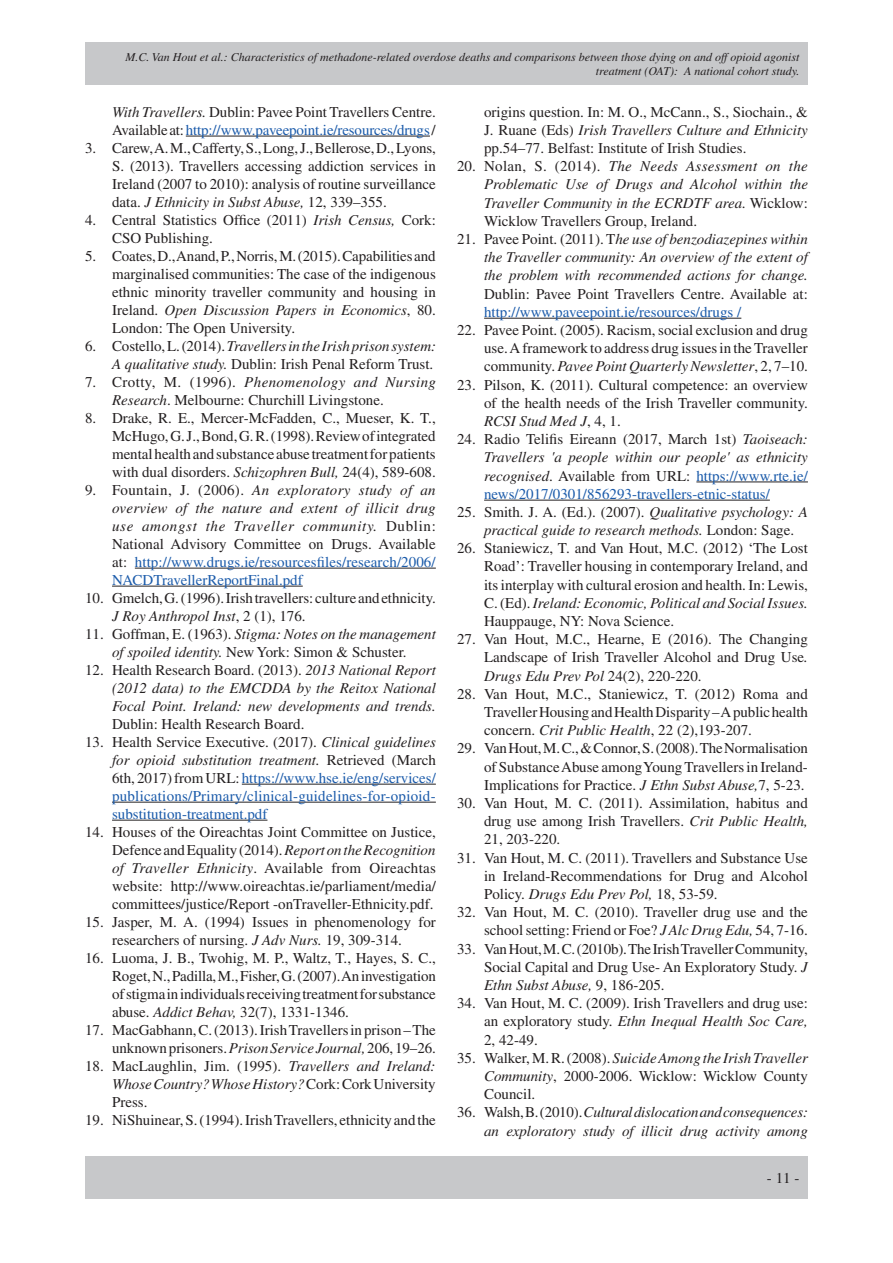
<style>
.page{position:relative;width:893px;height:1263px;background:#fff}
.page>*{position:absolute;margin:0;border:0;box-sizing:border-box;transform-origin:0 0}
.t1{font:15px/18.1px "Times LT Std";color:#231f20;text-align:justify}
.t2{font:italic 15px/18.1px "Times LT Std";color:#231f20;text-align:justify}
.t3{font:15px/18px "Times LT Std";color:#1b5baa;text-align:justify}
.t4{font:italic 12px/14.4px "Times LT Std";color:#231f20;text-align:right}
.s1{font-style:italic}
.s2{font-style:normal}
.s3{font-style:normal;color:#1b5baa}
.s4{color:#1b5baa}
.s5{color:#231f20}
.s6{font-style:italic;color:#231f20}
</style>
<div class="page">
<div style="left:85px;top:1157px;width:723px;height:42px;background:#c7c8ca"></div>
<div style="left:85px;top:43px;width:723px;height:42px;background:#c7c8ca"></div>
<hr style="left:484px;top:318px;width:257px;height:1px;background:#231f20">
<hr style="left:696px;top:482px;width:112px;height:1px;background:#231f20">
<hr style="left:484px;top:500px;width:286px;height:1px;background:#231f20">
<hr style="left:186px;top:136px;width:244px;height:1px;background:#231f20">
<hr style="left:135px;top:568px;width:301px;height:1px;background:#231f20">
<hr style="left:112px;top:586px;width:191px;height:1px;background:#231f20">
<hr style="left:242px;top:784px;width:194px;height:1px;background:#231f20">
<hr style="left:112px;top:802px;width:324px;height:1px;background:#231f20">
<hr style="left:112px;top:820px;width:155px;height:1px;background:#231f20">
<p class="t4" style="left:125px;top:49px;width:676px">M.C. Van Hout et al.: Characteristics of methadone-related overdose deaths and comparisons between those dying on and off opioid agonist treatment (OAT): A national cohort study.</p>
<p class="t1" style="left:484px;top:102px;width:325px">origins question. In: M. O., McCann., S., Siochain., &amp; J. Ruane (Eds) <span class="s1">Irish Travellers Culture and Ethnicity </span>pp.54–77. Belfast: Institute of Irish Studies.</p>
<p class="t2" style="left:484px;top:157px;width:325px;text-indent:-27px"><span class="s2">20. Nolan, S. (2014).</span> The Needs Assessment on the Problematic Use of Drugs and Alcohol within the Traveller Community in the ECRDTF area. <span class="s2">Wicklow:<br>Wicklow Travellers Group, Ireland.</span></p>
<p class="t2" style="left:484px;top:230px;width:325px;text-indent:-27px"><span class="s2">21. Pavee Point. (2011). T</span>he use of benzodiazepines within the Traveller community: An overview of the extent of the problem with recommended actions for change.</p>
<p class="t1" style="left:484px;top:284px;width:325px">Dublin: Pavee Point Travellers Centre. Available at:</p>
<p class="t3" style="left:484px;top:303px;width:259px">http://www.paveepoint.ie/resources/drugs /</p>
<p class="t1" style="left:484px;top:321px;width:325px;text-indent:-27px">22. Pavee Point. (2005). Racism, social exclusion and drug use. A framework to address drug issues in the Traveller community. <span class="s1">Pavee Point Quarterly Newsletter</span>, 2, 7–10.</p>
<p class="t1" style="left:484px;top:375px;width:325px;text-indent:-27px">23. Pilson, K. (2011). Cultural competence: an overview of the health needs of the Irish Traveller community.<br><span class="s1">RCSI Stud Med J</span>, 4, 1.</p>
<p class="t2" style="left:484px;top:430px;width:325px;text-indent:-27px"><span class="s2">24. Radio Telifis Eireann (2017, March 1st)</span> Taoiseach:<br>Travellers 'a people within our people' as ethnicity recognised<span class="s2">. Available from URL:</span> <span class="s3">https://www.rte.ie/ news/2017/0301/856293-travellers-etnic-status/</span></p>
<p class="t2" style="left:484px;top:503px;width:325px;text-indent:-27px"><span class="s2">25. Smith. J. A. (Ed.). (2007).</span> Qualitative psychology: A practical guide to research methods. <span class="s2">London: Sage.</span></p>
<p class="t1" style="left:484px;top:539px;width:325px;text-indent:-27px">26. Staniewicz, T. and Van Hout, M.C. (2012) ‘The Lost Road’: Traveller housing in contemporary Ireland, and its interplay with cultural erosion and health. In: Lewis, C. (Ed). <span class="s1">Ireland: Economic, Political and Social Issues.<br></span>Hauppauge, NY: Nova Science.</p>
<p class="t1" style="left:484px;top:630px;width:325px;text-indent:-27px">27. Van Hout, M.C., Hearne, E (2016). The Changing Landscape of Irish Traveller Alcohol and Drug Use<span class="s1">.<br>Drugs Edu Prev Pol</span> 24(2), 220-220.</p>
<p class="t1" style="left:484px;top:685px;width:325px;text-indent:-27px">28. Van Hout, M.C., Staniewicz, T. (2012) Roma and Traveller Housing and Health Disparity – A public health concern. <span class="s1">Crit Public Health</span>, 22 (2),193-207.</p>
<p class="t1" style="left:484px;top:739px;width:325px;text-indent:-27px">29. Van Hout, M. C., &amp; Connor, S. (2008). The Normalisation of Substance Abuse among Young Travellers in Ireland-Implications for Practice. <span class="s1">J Ethn Subst Abuse,</span>7, 5-23.</p>
<p class="t1" style="left:484px;top:794px;width:325px;text-indent:-27px">30. Van Hout, M. C. (2011). Assimilation, habitus and drug use among Irish Travellers. <span class="s1">Crit Public Health, </span>21, 203-220.</p>
<p class="t1" style="left:484px;top:848px;width:325px;text-indent:-27px">31. Van Hout, M. C. (2011). Travellers and Substance Use in Ireland-Recommendations for Drug and Alcohol Policy. <span class="s1">Drugs Edu Prev Pol,</span> 18, 53-59.</p>
<p class="t1" style="left:457px;top:903px;width:352px;text-align:right">32. Van Hout, M. C. (2010). Traveller drug use and the school setting: Friend or Foe? <span class="s1">J Alc Drug Edu,</span> 54, 7-16.</p>
<p class="t1" style="left:484px;top:939px;width:325px;text-indent:-27px">33. Van Hout, M. C. (2010b). The Irish Traveller Community, Social Capital and Drug Use- An Exploratory Study. <span class="s1">J Ethn Subst Abuse,</span> 9, 186-205.</p>
<p class="t1" style="left:484px;top:994px;width:325px;text-indent:-27px">34. Van Hout, M. C. (2009). Irish Travellers and drug use: an exploratory study. <span class="s1">Ethn Inequal Health Soc Care, </span>2, 42-49.</p>
<p class="t1" style="left:484px;top:1049px;width:325px;text-indent:-27px">35. Walker, M. R. (2008). <span class="s1">Suicide Among the Irish Traveller Community</span>, 2000-2006. Wicklow: Wicklow County Council.</p>
<p class="t2" style="left:457px;top:1103px;width:352px;text-align:right"><span class="s2">36. Walsh, B. (2010).</span> Cultural dislocation and consequences: an exploratory study of illicit drug activity among</p>
<p class="t1" style="left:112px;top:102px;width:325px"><span class="s1">With Travellers.</span> Dublin: Pavee Point Travellers Centre.<br>Available at: <span class="s4">http://www.paveepoint.ie/resources/drugs</span> /</p>
<p class="t1" style="left:112px;top:138px;width:325px;text-indent:-27px">3. Carew, A. M., Cafferty, S., Long, J., Bellerose, D., Lyons, S. (2013). Travellers accessing addiction services in Ireland (2007 to 2010): analysis of routine surveillance data. <span class="s1">J Ethnicity in Subst Abuse,</span> 12, 339–355.</p>
<p class="t1" style="left:112px;top:210px;width:325px;text-indent:-27px">4. Central Statistics Office (2011) <span class="s1">Irish Census,</span> Cork:<br>CSO Publishing.</p>
<p class="t1" style="left:112px;top:246px;width:325px;text-indent:-27px">5. Coates, D., Anand, P., Norris, M. (2015). Capabilities and marginalised communities: The case of the indigenous ethnic minority traveller community and housing in Ireland. <span class="s1">Open Discussion Papers in Economics</span>, 80.<br>London: The Open University.</p>
<p class="t2" style="left:85px;top:337px;width:353px;text-align:right"><span class="s2">6. Costello, L. (2014).</span> Travellers in the Irish prison system:<br>A qualitative study. <span class="s2">Dublin: Irish Penal Reform Trust.</span></p>
<p class="t1" style="left:112px;top:372px;width:326px;text-indent:-27px">7. Crotty, M. (1996). <span class="s1">Phenomenology and Nursing<br>Research</span>. Melbourne: Churchill Livingstone.</p>
<p class="t1" style="left:112px;top:408px;width:325px;text-indent:-27px">8. Drake, R. E., Mercer-McFadden, C., Mueser, K. T., McHugo, G. J., Bond, G. R. (1998). Review of integrated mental health and substance abuse treatment for patients with dual disorders. <span class="s1">Schizophren Bull,</span> 24(4), 589-608.</p>
<p class="t2" style="left:112px;top:481px;width:325px;text-indent:-27px"><span class="s2">9. Fountain, J. (2006).</span> An exploratory study of an overview of the nature and extent of illicit drug use amongst the Traveller community. <span class="s2">Dublin:<br>National Advisory Committee on Drugs. Available at:</span> <span class="s3">http://www.drugs.ie/resourcesfiles/research/2006/ NACDTravellerReportFinal.pdf</span></p>
<p class="t1" style="left:112px;top:588px;width:325px;text-indent:-27px">10. Gmelch, G. (1996). Irish travellers: culture and ethnicity.<br><span class="s1">J Roy Anthropol Inst</span>, 2 (1), 176.</p>
<p class="t2" style="left:85px;top:625px;width:352px;text-align:center"><span class="s2">11. Goffman, E. (1963).</span> Stigma: Notes on the management of spoiled identity. <span class="s2">New York: Simon &amp; Schuster.</span></p>
<p class="t2" style="left:112px;top:661px;width:325px;text-indent:-27px"><span class="s2">12. Health Research Board. (2013).</span> 2013 National Report (2012 data) to the EMCDDA by the Reitox National Focal Point. Ireland: new developments and trends.</p>
<p class="t1" style="left:112px;top:714px;width:194px">Dublin: Health Research Board.</p>
<p class="t3" style="left:112px;top:732px;width:325px;text-indent:-27px"><span class="s5">13. Health Service Executive. (2017).</span> <span class="s6">Clinical guidelines for opioid substitution treatment.</span> <span class="s5">Retrieved (March 6th, 2017) from URL:</span> https://www.hse.ie/eng/services/ publications/Primary/clinical-guidelines-for-opioid&shy;substitution-treatment.pdf</p>
<p class="t1" style="left:112px;top:822px;width:326px;text-indent:-27px">14. Houses of the Oireachtas Joint Committee on Justice, Defence and Equality (2014). <span class="s1">Report on the Recognition of Traveller Ethnicity</span>. Available from Oireachtas website: http://www.oireachtas.ie/parliament/media/ committees/justice/Report -onTraveller-Ethnicity.pdf.</p>
<p class="t1" style="left:85px;top:912px;width:352px;text-align:center">15. Jasper, M. A. (1994) Issues in phenomenology for researchers of nursing. <span class="s1">J Adv Nurs.</span> 19, 309-314.</p>
<p class="t1" style="left:112px;top:948px;width:325px;text-indent:-27px">16. Luoma, J. B., Twohig, M. P., Waltz, T., Hayes, S. C., Roget, N., Padilla, M., Fisher, G. (2007). An investigation of stigma in individuals receiving treatment for substance abuse. <span class="s1">Addict Behav,</span> 32(7), 1331-1346.</p>
<p class="t1" style="left:85px;top:1020px;width:352px;text-align:right">17. MacGabhann, C. (2013). Irish Travellers in prison – The unknown prisoners. <span class="s1">Prison Service Journal,</span> 206, 19–26.</p>
<p class="t1" style="left:112px;top:1056px;width:325px;text-indent:-27px">18. MacLaughlin, Jim. (1995). <span class="s1">Travellers and Ireland:<br>Whose Country? Whose History?</span> Cork: Cork University Press.</p>
<p class="t1" style="left:85px;top:1110px;width:352px">19. NiShuinear, S. (1994). Irish Travellers, ethnicity and the</p>
<p class="t1" style="left:767px;top:1169px;width:34px">- 11 -</p>
</div>
